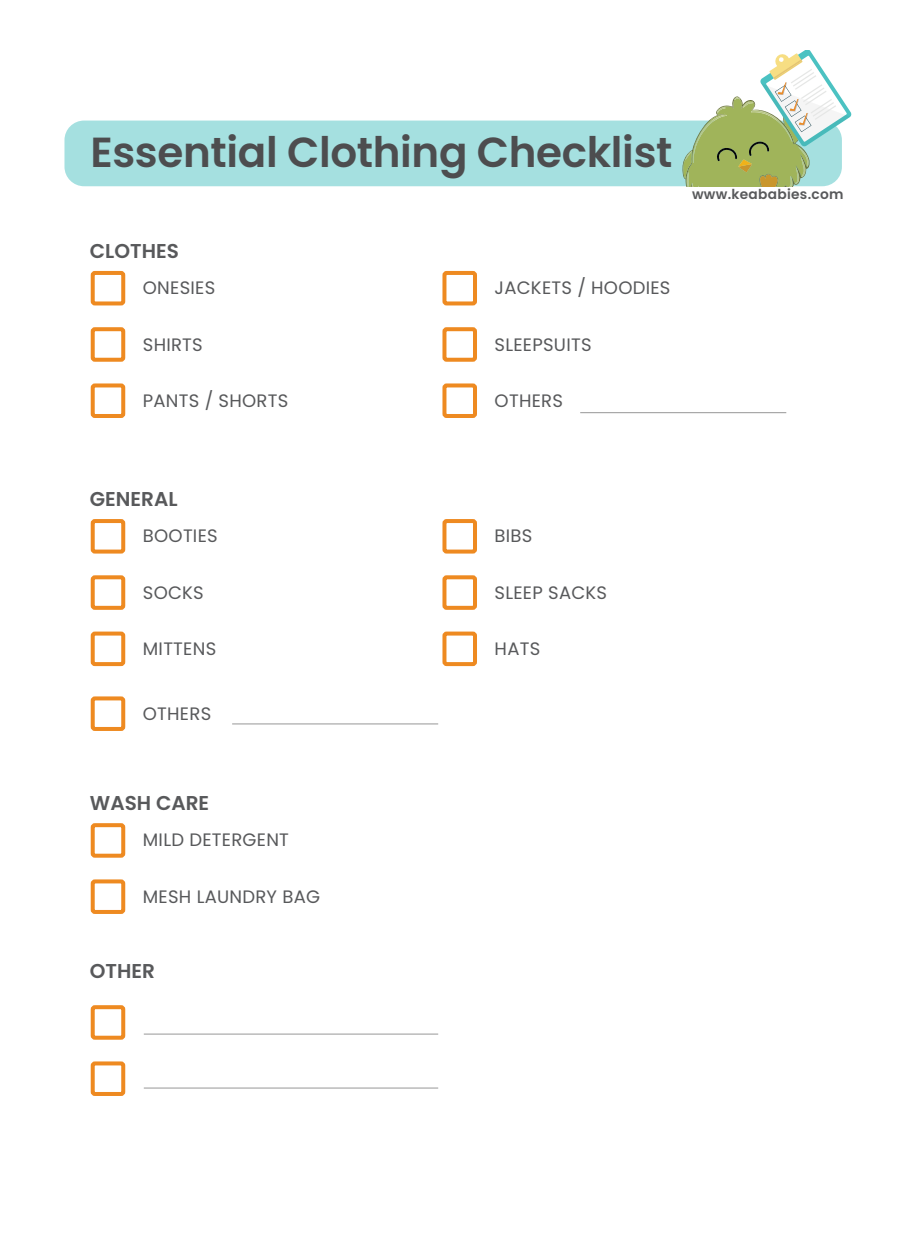
<style>
.page{position:relative;width:908px;height:1247px;background:#fff}
.page>*{position:absolute;margin:0;border:0;box-sizing:border-box;transform-origin:0 0}
.t1{font:600 42px "Poppins";letter-spacing:-.01em;color:#4d4d4f}
.t2{font:600 20px "Poppins";color:#58595b}
.t3{font:18px "Poppins";letter-spacing:.015em;color:#58595b}
.t4{font:600 13.8px "Poppins";letter-spacing:.02em;color:#58595b}
</style>
<div class="page">
<div style="left:91px;top:271px;width:34px;height:34px;border:4px solid #ee8a21;border-radius:2px"></div>
<div style="left:91px;top:327px;width:34px;height:35px;border:4px solid #ee8a21;border-radius:2px"></div>
<div style="left:91px;top:383px;width:34px;height:35px;border:4px solid #ee8a21;border-radius:2px"></div>
<div style="left:91px;top:519px;width:34px;height:34px;border:4px solid #ee8a21;border-radius:2px"></div>
<div style="left:91px;top:575px;width:34px;height:35px;border:4px solid #ee8a21;border-radius:2px"></div>
<div style="left:91px;top:823px;width:34px;height:34px;border:4px solid #ee8a21;border-radius:2px"></div>
<div style="left:91px;top:879px;width:34px;height:35px;border:4px solid #ee8a21;border-radius:2px"></div>
<div style="left:91px;top:1005px;width:34px;height:34px;border:4px solid #ee8a21;border-radius:2px"></div>
<div style="left:91px;top:1061px;width:34px;height:35px;border:4px solid #ee8a21;border-radius:2px"></div>
<div style="left:91px;top:631px;width:34px;height:35px;border:4px solid #ee8a21;border-radius:2px"></div>
<div style="left:442px;top:271px;width:35px;height:34px;border:4px solid #ee8a21;border-radius:2px"></div>
<div style="left:442px;top:327px;width:35px;height:35px;border:4px solid #ee8a21;border-radius:2px"></div>
<div style="left:442px;top:383px;width:35px;height:35px;border:4px solid #ee8a21;border-radius:2px"></div>
<div style="left:442px;top:519px;width:35px;height:34px;border:4px solid #ee8a21;border-radius:2px"></div>
<div style="left:442px;top:575px;width:35px;height:35px;border:4px solid #ee8a21;border-radius:2px"></div>
<div style="left:442px;top:631px;width:35px;height:35px;border:4px solid #ee8a21;border-radius:2px"></div>
<div style="left:91px;top:696px;width:34px;height:35px;border:4px solid #ee8a21;border-radius:2px"></div>
<hr style="left:580px;top:412px;width:206px;height:1px;background:#979797">
<hr style="left:232px;top:723px;width:206px;height:1px;background:#979797">
<hr style="left:144px;top:1033px;width:294px;height:1px;background:#979797">
<hr style="left:144px;top:1087px;width:294px;height:1px;background:#979797">
<div style="left:64px;top:120px;width:777px;height:66px;background:#a5e0e0;border-radius:20px"></div>
<svg style="left:682px;top:50px;width:169px;height:136px"></svg>
<h1 class="t1" style="left:90px;top:128px;width:583px">Essential Clothing Checklist</h1>
<p class="t2" style="left:90px;top:240px;width:90px">CLOTHES</p>
<p class="t3" style="left:143px;top:277px;width:74px">ONESIES</p>
<p class="t3" style="left:143px;top:334px;width:61px">SHIRTS</p>
<p class="t3" style="left:143px;top:390px;width:147px">PANTS / SHORTS</p>
<p class="t3" style="left:494px;top:277px;width:177px">JACKETS / HOODIES</p>
<p class="t3" style="left:494px;top:334px;width:98px">SLEEPSUITS</p>
<p class="t3" style="left:494px;top:390px;width:70px">OTHERS</p>
<p class="t4" style="left:692px;top:186px;width:153px">www.keababies.com</p>
<p class="t2" style="left:90px;top:488px;width:89px">GENERAL</p>
<p class="t3" style="left:143px;top:525px;width:76px">BOOTIES</p>
<p class="t3" style="left:143px;top:582px;width:62px">SOCKS</p>
<p class="t3" style="left:143px;top:638px;width:75px">MITTENS</p>
<p class="t3" style="left:143px;top:703px;width:70px">OTHERS</p>
<p class="t2" style="left:90px;top:792px;width:121px">WASH CARE</p>
<p class="t3" style="left:143px;top:829px;width:148px">MILD DETERGENT</p>
<p class="t3" style="left:143px;top:886px;width:179px">MESH LAUNDRY BAG</p>
<p class="t2" style="left:90px;top:959px;width:67px">OTHER</p>
<p class="t3" style="left:494px;top:525px;width:39px">BIBS</p>
<p class="t3" style="left:494px;top:582px;width:114px">SLEEP SACKS</p>
<p class="t3" style="left:494px;top:638px;width:47px">HATS</p>
</div>
